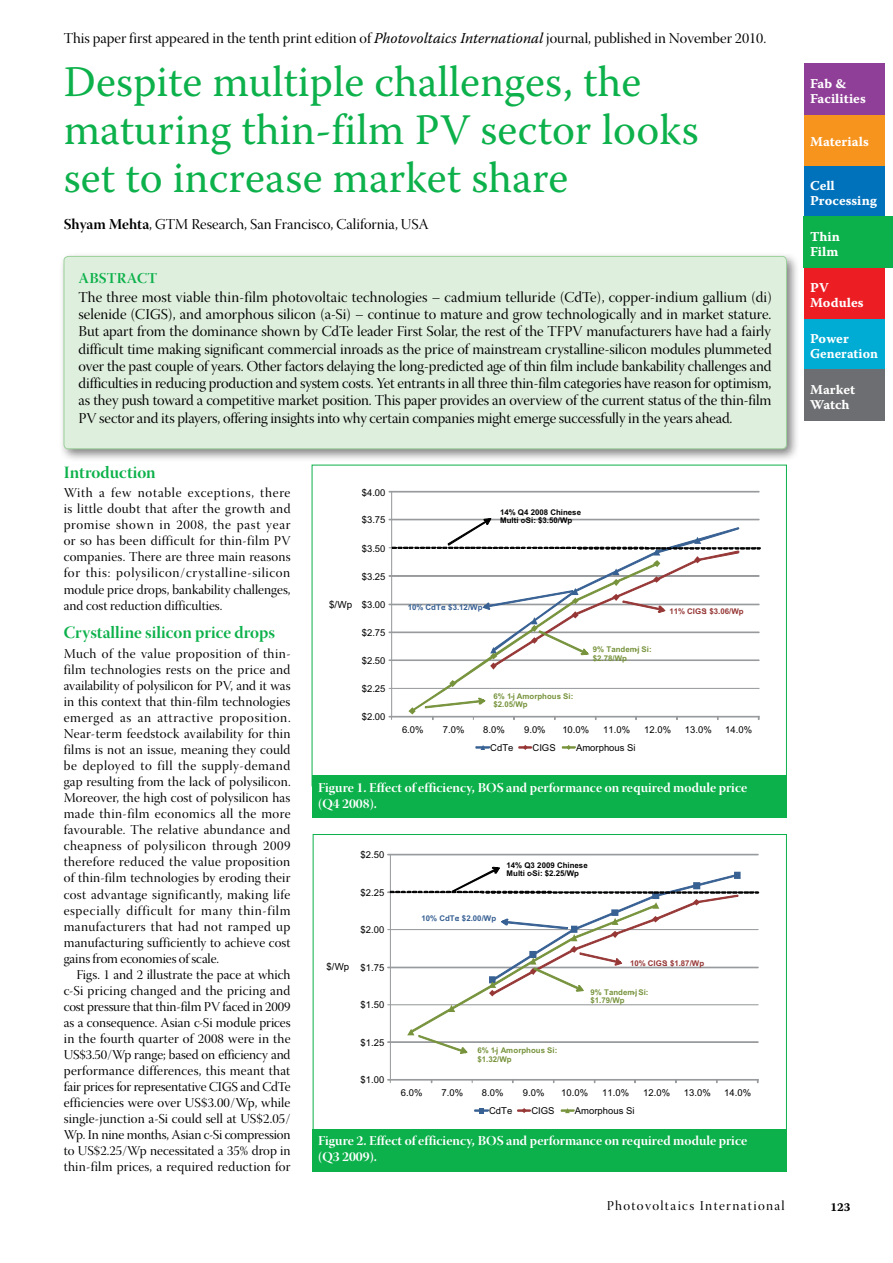
<style>
.page{position:relative;width:893px;height:1263px;background:#fff}
.page>*{position:absolute;margin:0;border:0;box-sizing:border-box;transform-origin:0 0}
.t1{font:43.5px/48px "Warnock Pro";color:#0db14b}
.t2{font:17.25px "Warnock Pro Bold Disp";color:#0db14b}
.t3{font:15px/17.2px "Warnock Pro Disp";color:#000;text-align:justify}
.t4{font:15px "Warnock Pro Bold Disp";letter-spacing:.025em;color:#0db14b}
.t5{font:13.5px/16px "Warnock Pro Disp";letter-spacing:.005em;color:#000;text-align:justify}
.t6{font:13.5px/15.8px "Warnock Pro Bold Disp";color:#fff}
.t7{font:13.5px/15px "Warnock Pro Bold Capt";color:#fff}
.t8{font:13.5px "Warnock Pro Disp";letter-spacing:.1em;color:#000}
.t9{font:12px "Warnock Pro Bold Capt";color:#000}
.t10{font:9.75px "Arial";color:#000}
.t11{font:9.6px "Arial";color:#000}
.t12{font:9.45px "Arial";color:#000}
.t13{font:700 7.8px/8.4px "Arial";color:#77933c}
.t14{font:700 7.8px/8.6px "Arial";color:#000}
.t15{font:700 7.8px "Arial";letter-spacing:.005em;color:#963736}
.t16{font:700 7.8px "Arial";letter-spacing:.01em;color:#376093}
.s1{font-family:"Warnock Pro";font-style:italic}
.s2{font-family:"Warnock Pro Bold Disp"}
</style>
<div class="page">
<div style="left:804px;top:319px;width:80px;height:51px;background:#00acd4"></div>
<div style="left:804px;top:370px;width:80px;height:51px;background:#6d6e71"></div>
<div style="left:804px;top:166px;width:80px;height:51px;background:#0072bc"></div>
<div style="left:804px;top:268px;width:80px;height:51px;background:#ed1d24"></div>
<div style="left:804px;top:115px;width:80px;height:51px;background:#f7941e"></div>
<div style="left:804px;top:217px;width:89px;height:51px;background:#0db14b"></div>
<div style="left:804px;top:64px;width:80px;height:51px;background:#903f98"></div>
<div style="left:59px;top:251px;width:740px;height:211px;background:#000;opacity:.5"></div>
<div style="left:64px;top:256px;width:722px;height:193px;background:#dfefde;border-radius:4px"></div>
<div style="left:64px;top:256px;width:723px;height:193px;border:1px solid #9dd29c;border-radius:4px"></div>
<div style="left:391px;top:491px;width:368px;height:1px;border:1px solid #989b9d"></div>
<hr style="left:391px;top:492px;width:1px;height:224px;background:#989b9d">
<svg style="left:476px;top:745px;width:14px;height:5px"></svg>
<svg style="left:518px;top:745px;width:14px;height:5px"></svg>
<svg style="left:562px;top:745px;width:14px;height:5px"></svg>
<svg style="left:389px;top:518px;width:371px;height:202px"></svg>
<div style="left:390px;top:854px;width:368px;height:1px;border:1px solid #989b9d"></div>
<hr style="left:390px;top:855px;width:1px;height:224px;background:#989b9d">
<div style="left:390px;top:1079px;width:368px;height:1px;border:1px solid #989b9d"></div>
<svg style="left:474px;top:1108px;width:15px;height:5px"></svg>
<svg style="left:517px;top:1108px;width:14px;height:5px"></svg>
<svg style="left:561px;top:1108px;width:14px;height:5px"></svg>
<svg style="left:388px;top:867px;width:371px;height:186px"></svg>
<div style="left:312px;top:775px;width:475px;height:43px;background:#0db14b"></div>
<div style="left:312px;top:1129px;width:475px;height:42px;background:#0db14b"></div>
<p class="t3" style="left:64px;top:31px;width:704px">This paper first appeared in the tenth print edition of <span class="s1">Photovoltaics International</span> journal, published in November 2010.</p>
<h1 class="t1" style="left:64px;top:57px;width:636px">Despite multiple challenges, the maturing thin-film PV sector looks set to increase market share</h1>
<p class="t3" style="left:64px;top:217px;width:367px"><span class="s2">Shyam Mehta</span>, GTM Research, San Francisco, California, USA</p>
<p class="t4" style="left:79px;top:269px;width:80px">Abstract</p>
<p class="t3" style="left:78px;top:290px;width:695px">The three most viable thin-film photovoltaic technologies – cadmium telluride (CdTe), copper-indium gallium (di) selenide (CIGS), and amorphous silicon (a-Si) – continue to mature and grow technologically and in market stature.<br>But apart from the dominance shown by CdTe leader First Solar, the rest of the TFPV manufacturers have had a fairly difficult time making significant commercial inroads as the price of mainstream crystalline-silicon modules plummeted over the past couple of years. Other factors delaying the long-predicted age of thin film include bankability challenges and difficulties in reducing production and system costs. Yet entrants in all three thin-film categories have reason for optimism, as they push toward a competitive market position. This paper provides an overview of the current status of the thin-film PV sector and its players, offering insights into why certain companies might emerge successfully in the years ahead.</p>
<p class="t2" style="left:64px;top:462px;width:94px">Introduction</p>
<p class="t5" style="left:64px;top:486px;width:228px">With a few notable exceptions, there is little doubt that after the growth and promise shown in 2008, the past year or so has been difficult for thin-film PV companies. There are three main reasons for this: polysilicon/crystalline-silicon module price drops, bankability challenges, and cost reduction difficulties.</p>
<p class="t2" style="left:64px;top:622px;width:213px">Crystalline silicon price drops</p>
<p class="t5" style="left:64px;top:647px;width:228px">Much of the value proposition of thin&shy;film technologies rests on the price and availability of polysilicon for PV, and it was in this context that thin-film technologies emerged as an attractive proposition.<br>Near-term feedstock availability for thin films is not an issue, meaning they could be deployed to fill the supply-demand gap resulting from the lack of polysilicon.<br>Moreover, the high cost of polysilicon has made thin-film economics all the more favourable. The relative abundance and cheapness of polysilicon through 2009 therefore reduced the value proposition of thin-film technologies by eroding their cost advantage significantly, making life especially difficult for many thin-film manufacturers that had not ramped up manufacturing sufficiently to achieve cost gains from economies of scale.</p>
<p class="t5" style="left:64px;top:968px;width:228px;text-indent:13px">Figs. 1 and 2 illustrate the pace at which c-Si pricing changed and the pricing and cost pressure that thin-film PV faced in 2009 as a consequence. Asian c-Si module prices in the fourth quarter of 2008 were in the US$3.50/Wp range; based on efficiency and performance differences, this meant that fair prices for representative CIGS and CdTe efficiencies were over US$3.00/Wp, while single-junction a-Si could sell at US$2.05/ Wp. In nine months, Asian c-Si compression to US$2.25/Wp necessitated a 35% drop in thin-film prices, a required reduction for</p>
<p class="t12" style="left:362px;top:486px;width:25px">$4.00</p>
<p class="t12" style="left:362px;top:514px;width:25px">$3.75</p>
<p class="t12" style="left:362px;top:542px;width:25px">$3.50</p>
<p class="t12" style="left:362px;top:570px;width:25px">$3.25</p>
<p class="t10" style="left:329px;top:598px;width:24px">$/Wp</p>
<p class="t16" style="left:408px;top:602px;width:76px">10% CdTe: $3.12/Wp</p>
<p class="t12" style="left:362px;top:598px;width:25px">$3.00</p>
<p class="t12" style="left:362px;top:626px;width:25px">$2.75</p>
<p class="t12" style="left:362px;top:654px;width:25px">$2.50</p>
<p class="t12" style="left:362px;top:682px;width:25px">$2.25</p>
<p class="t12" style="left:362px;top:710px;width:25px">$2.00</p>
<p class="t14" style="left:500px;top:508px;width:82px">14% Q4 2008 Chinese<br>Multi c-Si: $3.50/Wp</p>
<p class="t13" style="left:493px;top:692px;width:81px">6% 1-j Amorphous Si: $2.05/Wp</p>
<p class="t13" style="left:593px;top:646px;width:60px">9% Tandem-j Si: $2.78/Wp</p>
<p class="t15" style="left:669px;top:606px;width:76px">11% CIGS: $3.06/Wp</p>
<p class="t12" style="left:402px;top:723px;width:23px">6.0%</p>
<p class="t12" style="left:443px;top:723px;width:23px">7.0%</p>
<p class="t12" style="left:483px;top:723px;width:23px">8.0%</p>
<p class="t12" style="left:524px;top:723px;width:23px">9.0%</p>
<p class="t12" style="left:562px;top:723px;width:28px">10.0%</p>
<p class="t12" style="left:603px;top:723px;width:28px">11.0%</p>
<p class="t12" style="left:644px;top:723px;width:28px">12.0%</p>
<p class="t12" style="left:685px;top:723px;width:28px">13.0%</p>
<p class="t12" style="left:725px;top:723px;width:28px">14.0%</p>
<p class="t12" style="left:490px;top:741px;width:25px">CdTe</p>
<p class="t12" style="left:532px;top:741px;width:25px">CIGS</p>
<p class="t12" style="left:576px;top:741px;width:61px">Amorphous Si</p>
<p class="t6" style="left:318px;top:779px;width:431px">Figure 1. Effect of efficiency, BOS and performance on required module price (Q4 2008).</p>
<p class="t11" style="left:327px;top:961px;width:24px">$/Wp</p>
<p class="t12" style="left:360px;top:849px;width:25px">$2.50</p>
<p class="t12" style="left:360px;top:886px;width:25px">$2.25</p>
<p class="t12" style="left:360px;top:923px;width:25px">$2.00</p>
<p class="t12" style="left:360px;top:961px;width:25px">$1.75</p>
<p class="t12" style="left:360px;top:999px;width:25px">$1.50</p>
<p class="t12" style="left:360px;top:1036px;width:25px">$1.25</p>
<p class="t12" style="left:360px;top:1073px;width:25px">$1.00</p>
<p class="t14" style="left:507px;top:861px;width:83px">14% Q3 2009 Chinese<br>Multi c-Si: $2.25/Wp</p>
<p class="t16" style="left:421px;top:913px;width:76px">10% CdTe: $2.00/Wp</p>
<p class="t15" style="left:630px;top:958px;width:76px">10% CIGS: $1.87/Wp</p>
<p class="t13" style="left:590px;top:988px;width:60px">9% Tandem-jSi: $1.79/Wp</p>
<p class="t13" style="left:477px;top:1046px;width:81px">6% 1-j Amorphous Si: $1.32/Wp</p>
<p class="t12" style="left:401px;top:1086px;width:23px">6.0%</p>
<p class="t12" style="left:442px;top:1086px;width:23px">7.0%</p>
<p class="t12" style="left:482px;top:1086px;width:23px">8.0%</p>
<p class="t12" style="left:523px;top:1086px;width:23px">9.0%</p>
<p class="t12" style="left:561px;top:1086px;width:29px">10.0%</p>
<p class="t12" style="left:602px;top:1086px;width:29px">11.0%</p>
<p class="t12" style="left:643px;top:1086px;width:29px">12.0%</p>
<p class="t12" style="left:684px;top:1086px;width:29px">13.0%</p>
<p class="t12" style="left:724px;top:1086px;width:29px">14.0%</p>
<p class="t12" style="left:489px;top:1104px;width:25px">CdTe</p>
<p class="t12" style="left:531px;top:1104px;width:25px">CIGS</p>
<p class="t12" style="left:575px;top:1104px;width:61px">Amorphous Si</p>
<p class="t6" style="left:318px;top:1132px;width:431px">Figure 2. Effect of efficiency, BOS and performance on required module price (Q3 2009).</p>
<p class="t7" style="left:810px;top:75px;width:57px">Fab &amp;<br>Facilities</p>
<p class="t7" style="left:810px;top:134px;width:60px">Materials</p>
<p class="t7" style="left:810px;top:178px;width:68px">Cell<br>Processing</p>
<p class="t7" style="left:810px;top:229px;width:31px">Thin<br>Film</p>
<p class="t7" style="left:810px;top:280px;width:55px">PV<br>Modules</p>
<p class="t7" style="left:810px;top:331px;width:69px">Power<br>Generation</p>
<p class="t7" style="left:810px;top:382px;width:46px">Market<br>Watch</p>
<p class="t8" style="left:607px;top:1198px;width:180px">Photovoltaics International</p>
<p class="t9" style="left:830px;top:1200px;width:22px">123</p>
</div>
